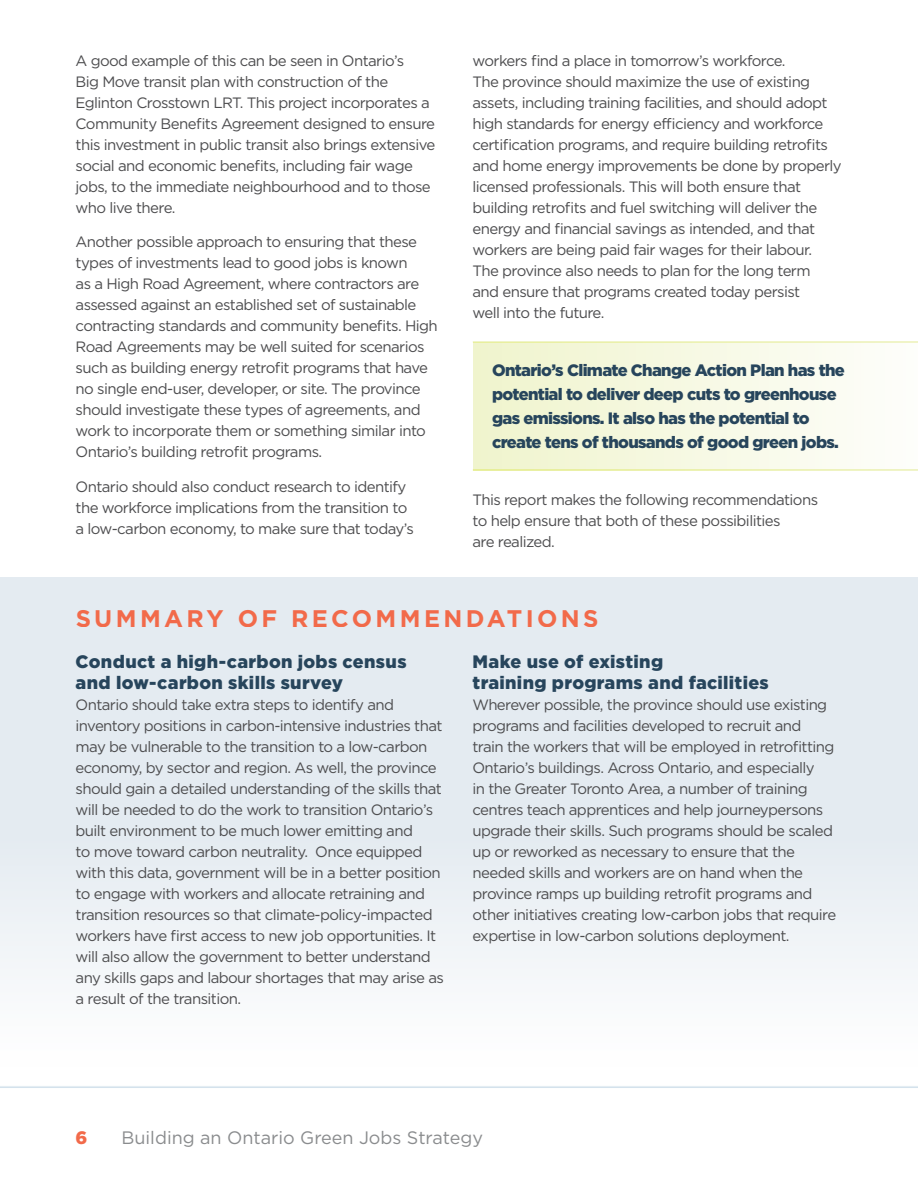
<style>
.page{position:relative;width:918px;height:1188px;background:#fff}
.page>*{position:absolute;margin:0;border:0;box-sizing:border-box;transform-origin:0 0}
.t1{font:700 24px "Gotham";letter-spacing:.14em;color:#f26a4a}
.t2{font:900 18px/21px "Gotham";letter-spacing:.02em;color:#27455c}
.t3{font:18px "Gotham";color:#8a8c8e}
.t4{font:900 18px "Gotham";color:#f26a4a}
.t5{font:900 16.5px/24px "Gotham";letter-spacing:-.04em;color:#27455c}
.t6{font:15px/21px "Gotham";letter-spacing:-.04em;color:#4d4d4f}
</style>
<div class="page">
<hr style="left:0;top:1086px;width:918px;height:2px;background:#aec9db">
<div style="left:473px;top:342px;width:445px;height:129px;background:linear-gradient(to right,#f0f4cd,#fdfefb)"></div>
<div style="left:0;top:578px;width:918px;height:489px;background:linear-gradient(to bottom,#dde6ee,#f8f9fb)"></div>
<hr style="left:473px;top:341px;width:445px;height:2px;background:#d0de54">
<hr style="left:473px;top:469px;width:445px;height:2px;background:#d0de54">
<p class="t6" style="left:76px;top:50px;width:361px">A good example of this can be seen in Ontario’s<br>Big Move transit plan with construction of the Eglinton Crosstown LRT. This project incorporates a Community Benefits Agreement designed to ensure this investment in public transit also brings extensive social and economic benefits, including fair wage jobs, to the immediate neighbourhood and to those who live there.</p>
<p class="t6" style="left:76px;top:232px;width:364px">Another possible approach to ensuring that these types of investments lead to good jobs is known<br>as a High Road Agreement, where contractors are assessed against an established set of sustainable contracting standards and community benefits. High Road Agreements may be well suited for scenarios such as building energy retrofit programs that have no single end-user, developer, or site. The province should investigate these types of agreements, and work to incorporate them or something similar into Ontario’s building retrofit programs.</p>
<p class="t6" style="left:76px;top:476px;width:340px">Ontario should also conduct research to identify the workforce implications from the transition to a low-carbon economy, to make sure that today’s</p>
<p class="t6" style="left:472px;top:50px;width:371px">workers find a place in tomorrow’s workforce.<br>The province should maximize the use of existing assets, including training facilities, and should adopt high standards for energy efficiency and workforce certification programs, and require building retrofits and home energy improvements be done by properly licensed professionals. This will both ensure that building retrofits and fuel switching will deliver the energy and financial savings as intended, and that workers are being paid fair wages for their labour.<br>The province also needs to plan for the long term<br>and ensure that programs created today persist<br>well into the future.</p>
<p class="t5" style="left:492px;top:358px;width:354px">Ontario’s Climate Change Action Plan has the potential to deliver deep cuts to greenhouse gas emissions. It also has the potential to create tens of thousands of good green jobs.</p>
<p class="t6" style="left:472px;top:489px;width:347px">This report makes the following recommendations to help ensure that both of these possibilities<br>are realized.</p>
<h1 class="t1" style="left:76px;top:604px;width:525px">SUMMARY OF RECOMMENDATIONS</h1>
<p class="t2" style="left:76px;top:651px;width:332px">Conduct a high-carbon jobs census and low-carbon skills survey</p>
<p class="t6" style="left:76px;top:694px;width:370px">Ontario should take extra steps to identify and inventory positions in carbon-intensive industries that may be vulnerable to the transition to a low-carbon economy, by sector and region. As well, the province should gain a detailed understanding of the skills that will be needed to do the work to transition Ontario’s built environment to be much lower emitting and<br>to move toward carbon neutrality. Once equipped with this data, government will be in a better position to engage with workers and allocate retraining and transition resources so that climate-policy-impacted workers have first access to new job opportunities. It will also allow the government to better understand any skills gaps and labour shortages that may arise as a result of the transition.</p>
<p class="t2" style="left:472px;top:651px;width:298px">Make use of existing<br>training programs and facilities</p>
<p class="t6" style="left:472px;top:694px;width:365px">Wherever possible, the province should use existing programs and facilities developed to recruit and train the workers that will be employed in retrofitting Ontario’s buildings. Across Ontario, and especially<br>in the Greater Toronto Area, a number of training centres teach apprentices and help journeypersons upgrade their skills. Such programs should be scaled up or reworked as necessary to ensure that the needed skills and workers are on hand when the province ramps up building retrofit programs and other initiatives creating low-carbon jobs that require expertise in low-carbon solutions deployment.</p>
<p class="t4" style="left:76px;top:1125px;width:13px">6</p>
<p class="t3" style="left:122px;top:1126px;width:363px">Building an Ontario Green Jobs Strategy</p>
</div>
